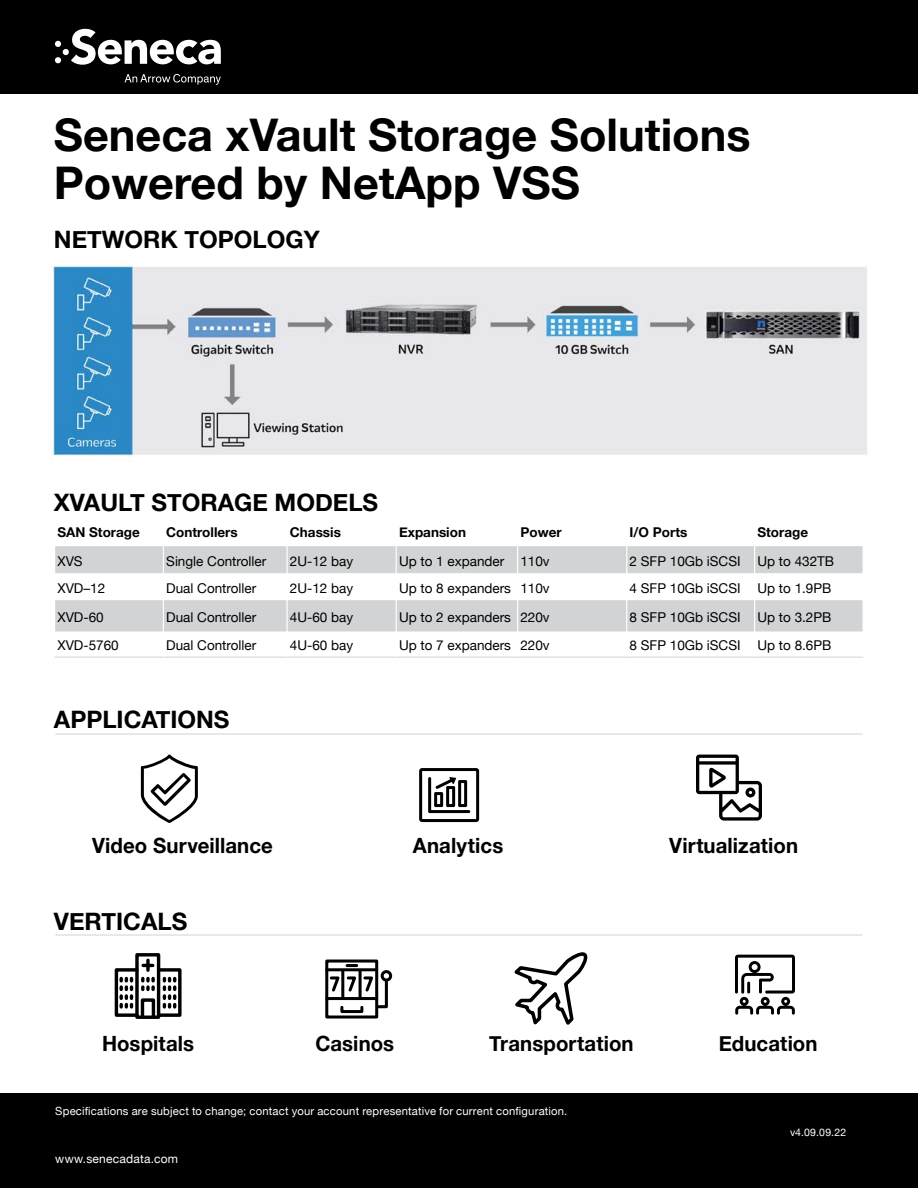
<style>
.page{position:relative;width:918px;height:1188px;background:#fff}
.page>*{position:absolute;margin:0;border:0;box-sizing:border-box;transform-origin:0 0}
.t1{font:700 45px/48px "Helvetica Neue";color:#000}
.t2{font:700 24px "Helvetica Neue";color:#000}
.t3{font:700 21px "Helvetica Neue";letter-spacing:.005em;color:#000}
.t4{font:13.5px "Helvetica Neue";color:#000}
.t5{font:700 13.5px "Helvetica Neue";color:#000}
.t6{font:12px "Helvetica Neue";letter-spacing:.015em;color:#fff}
.t7{font:11.25px "Helvetica Neue";letter-spacing:.02em;color:#fff}
.t8{font:10.5px "Helvetica Neue";letter-spacing:.02em;color:#fff}
</style>
<div class="page">
<div style="left:0;top:0;width:918px;height:94px;background:#000"></div>
<div style="left:0;top:1094px;width:918px;height:94px;background:#000"></div>
<svg style="left:55px;top:29px;width:166px;height:36px"></svg>
<svg style="left:125px;top:74px;width:96px;height:11px"></svg>
<svg style="left:55px;top:547px;width:808px;height:84px;fill:#d1d3d4"></svg>
<hr style="left:55px;top:546px;width:108px;height:1px;background:#d1d3d4">
<hr style="left:164px;top:546px;width:122px;height:1px;background:#d1d3d4">
<hr style="left:288px;top:546px;width:108px;height:1px;background:#d1d3d4">
<hr style="left:397px;top:546px;width:120px;height:1px;background:#d1d3d4">
<hr style="left:518px;top:546px;width:108px;height:1px;background:#d1d3d4">
<hr style="left:627px;top:546px;width:127px;height:1px;background:#d1d3d4">
<hr style="left:755px;top:546px;width:108px;height:1px;background:#d1d3d4">
<hr style="left:55px;top:572px;width:108px;height:1px;background:#d1d3d4">
<hr style="left:164px;top:572px;width:122px;height:1px;background:#d1d3d4">
<hr style="left:288px;top:572px;width:108px;height:1px;background:#d1d3d4">
<hr style="left:397px;top:572px;width:120px;height:1px;background:#d1d3d4">
<hr style="left:518px;top:572px;width:108px;height:1px;background:#d1d3d4">
<hr style="left:627px;top:572px;width:127px;height:1px;background:#d1d3d4">
<hr style="left:755px;top:572px;width:108px;height:1px;background:#d1d3d4">
<hr style="left:55px;top:600px;width:108px;height:1px;background:#d1d3d4">
<hr style="left:164px;top:600px;width:122px;height:1px;background:#d1d3d4">
<hr style="left:288px;top:600px;width:108px;height:1px;background:#d1d3d4">
<hr style="left:397px;top:600px;width:120px;height:1px;background:#d1d3d4">
<hr style="left:518px;top:600px;width:108px;height:1px;background:#d1d3d4">
<hr style="left:627px;top:600px;width:127px;height:1px;background:#d1d3d4">
<hr style="left:755px;top:600px;width:108px;height:1px;background:#d1d3d4">
<hr style="left:55px;top:631px;width:108px;height:1px;background:#d1d3d4">
<hr style="left:164px;top:631px;width:122px;height:1px;background:#d1d3d4">
<hr style="left:288px;top:631px;width:108px;height:1px;background:#d1d3d4">
<hr style="left:397px;top:631px;width:120px;height:1px;background:#d1d3d4">
<hr style="left:518px;top:631px;width:108px;height:1px;background:#d1d3d4">
<hr style="left:627px;top:631px;width:127px;height:1px;background:#d1d3d4">
<hr style="left:755px;top:631px;width:108px;height:1px;background:#d1d3d4">
<hr style="left:54px;top:657px;width:109px;height:1px;background:#d1d3d4">
<hr style="left:163px;top:657px;width:124px;height:1px;background:#d1d3d4">
<hr style="left:287px;top:657px;width:109px;height:1px;background:#d1d3d4">
<hr style="left:396px;top:657px;width:122px;height:1px;background:#d1d3d4">
<hr style="left:518px;top:657px;width:109px;height:1px;background:#d1d3d4">
<hr style="left:627px;top:657px;width:128px;height:1px;background:#d1d3d4">
<hr style="left:755px;top:657px;width:109px;height:1px;background:#d1d3d4">
<hr style="left:286px;top:547px;width:2px;height:26px;background:#fff">
<svg style="left:163px;top:547px;width:1px;height:54px"></svg>
<hr style="left:286px;top:573px;width:2px;height:28px;background:#fff">
<svg style="left:396px;top:547px;width:1px;height:54px"></svg>
<svg style="left:517px;top:547px;width:1px;height:54px"></svg>
<svg style="left:626px;top:547px;width:1px;height:54px"></svg>
<svg style="left:754px;top:547px;width:1px;height:54px"></svg>
<hr style="left:163px;top:601px;width:1px;height:30px;background:#fff">
<hr style="left:286px;top:601px;width:2px;height:30px;background:#fff">
<hr style="left:396px;top:601px;width:1px;height:30px;background:#fff">
<hr style="left:517px;top:601px;width:1px;height:30px;background:#fff">
<hr style="left:626px;top:601px;width:1px;height:30px;background:#fff">
<hr style="left:754px;top:601px;width:1px;height:30px;background:#fff">
<img style="left:50px;top:261px;width:817px;height:200px">
<svg style="left:514px;top:952px;width:73px;height:73px"></svg>
<svg style="left:141px;top:755px;width:57px;height:68px"></svg>
<svg style="left:419px;top:768px;width:60px;height:54px"></svg>
<svg style="left:696px;top:755px;width:66px;height:66px"></svg>
<svg style="left:735px;top:955px;width:60px;height:60px"></svg>
<div style="left:135px;top:953px;width:25px;height:66px;border:3px solid #000"></div>
<svg style="left:146px;top:960px;width:4px;height:10px"></svg>
<svg style="left:143px;top:964px;width:10px;height:3px"></svg>
<div style="left:115px;top:968px;width:24px;height:49px;border:3px solid #000"></div>
<div style="left:141px;top:998px;width:14px;height:20px;border:3px solid #000"></div>
<svg style="left:141px;top:978px;width:14px;height:3px"></svg>
<svg style="left:141px;top:987px;width:14px;height:2px"></svg>
<svg style="left:119px;top:978px;width:14px;height:3px"></svg>
<svg style="left:119px;top:987px;width:14px;height:2px"></svg>
<svg style="left:119px;top:996px;width:14px;height:2px"></svg>
<svg style="left:119px;top:1005px;width:14px;height:2px"></svg>
<div style="left:158px;top:968px;width:24px;height:49px;border:3px solid #000"></div>
<svg style="left:163px;top:978px;width:13px;height:3px"></svg>
<svg style="left:163px;top:987px;width:13px;height:2px"></svg>
<svg style="left:163px;top:996px;width:13px;height:2px"></svg>
<svg style="left:163px;top:1005px;width:13px;height:2px"></svg>
<div style="left:325px;top:960px;width:53px;height:59px;border:3px solid #000"></div>
<div style="left:381px;top:970px;width:11px;height:12px;border:3px solid #000;border-radius:50%"></div>
<hr style="left:327px;top:968px;width:50px;height:3px;background:#000">
<hr style="left:327px;top:997px;width:50px;height:3px;background:#000">
<hr style="left:341px;top:970px;width:3px;height:28px;background:#000">
<hr style="left:359px;top:970px;width:3px;height:28px;background:#000">
<svg style="left:328px;top:975px;width:61px;height:35px"></svg>
<svg style="left:347px;top:964px;width:10px;height:3px"></svg>
<div style="left:340px;top:1006px;width:23px;height:7px;border:3px solid #000"></div>
<hr style="left:55px;top:734px;width:808px;height:1px;background:#d1d3d4">
<hr style="left:55px;top:935px;width:808px;height:1px;background:#d1d3d4">
<h1 class="t1" style="left:54px;top:113px;width:698px">Seneca xVault Storage Solutions<br>Powered by NetApp VSS</h1>
<h2 class="t2" style="left:54px;top:221px;width:267px">NETWORK TOPOLOGY</h2>
<h2 class="t2" style="left:54px;top:484px;width:326px">XVAULT STORAGE MODELS</h2>
<p class="t5" style="left:57px;top:522px;width:84px">SAN Storage</p>
<p class="t5" style="left:166px;top:522px;width:73px">Controllers</p>
<p class="t5" style="left:290px;top:522px;width:52px">Chassis</p>
<p class="t5" style="left:399px;top:522px;width:68px">Expansion</p>
<p class="t5" style="left:520px;top:522px;width:43px">Power</p>
<p class="t5" style="left:630px;top:522px;width:59px">I/O Ports</p>
<p class="t5" style="left:757px;top:522px;width:52px">Storage</p>
<p class="t4" style="left:57px;top:552px;width:27px">XVS</p>
<p class="t4" style="left:166px;top:552px;width:101px">Single Controller</p>
<p class="t4" style="left:290px;top:552px;width:65px">2U-12 bay</p>
<p class="t4" style="left:399px;top:552px;width:152px">Up to 1 expander 110v</p>
<p class="t4" style="left:630px;top:552px;width:206px">2 SFP 10Gb iSCSI Up to 432TB</p>
<p class="t4" style="left:57px;top:579px;width:49px">XVD–12</p>
<p class="t4" style="left:166px;top:579px;width:92px">Dual Controller</p>
<p class="t4" style="left:290px;top:579px;width:65px">2U-12 bay</p>
<p class="t4" style="left:399px;top:579px;width:152px">Up to 8 expanders 110v</p>
<p class="t4" style="left:630px;top:579px;width:203px">4 SFP 10Gb iSCSI Up to 1.9PB</p>
<p class="t4" style="left:57px;top:608px;width:48px">XVD-60</p>
<p class="t4" style="left:166px;top:608px;width:92px">Dual Controller</p>
<p class="t4" style="left:290px;top:608px;width:65px">4U-60 bay</p>
<p class="t4" style="left:399px;top:608px;width:152px">Up to 2 expanders 220v</p>
<p class="t4" style="left:630px;top:608px;width:203px">8 SFP 10Gb iSCSI Up to 3.2PB</p>
<p class="t4" style="left:57px;top:636px;width:63px">XVD-5760</p>
<p class="t4" style="left:166px;top:636px;width:92px">Dual Controller</p>
<p class="t4" style="left:290px;top:636px;width:65px">4U-60 bay</p>
<p class="t4" style="left:399px;top:636px;width:152px">Up to 7 expanders 220v</p>
<p class="t4" style="left:630px;top:636px;width:203px">8 SFP 10Gb iSCSI Up to 8.6PB</p>
<h2 class="t2" style="left:54px;top:701px;width:177px">APPLICATIONS</h2>
<h3 class="t3" style="left:92px;top:829px;width:182px">Video Surveillance</h3>
<h3 class="t3" style="left:413px;top:829px;width:92px">Analytics</h3>
<h3 class="t3" style="left:669px;top:829px;width:130px">Virtualization</h3>
<h2 class="t2" style="left:54px;top:903px;width:135px">VERTICALS</h2>
<h3 class="t3" style="left:102px;top:1027px;width:94px">Hospitals</h3>
<h3 class="t3" style="left:315px;top:1027px;width:80px">Casinos</h3>
<h3 class="t3" style="left:489px;top:1027px;width:146px">Transportation</h3>
<h3 class="t3" style="left:719px;top:1027px;width:100px">Education</h3>
<p class="t7" style="left:55px;top:1103px;width:514px">Specifications are subject to change; contact your account representative for current configuration.</p>
<p class="t6" style="left:55px;top:1150px;width:124px">www.senecadata.com</p>
<p class="t8" style="left:790px;top:1125px;width:58px">v4.09.09.22</p>
</div>
